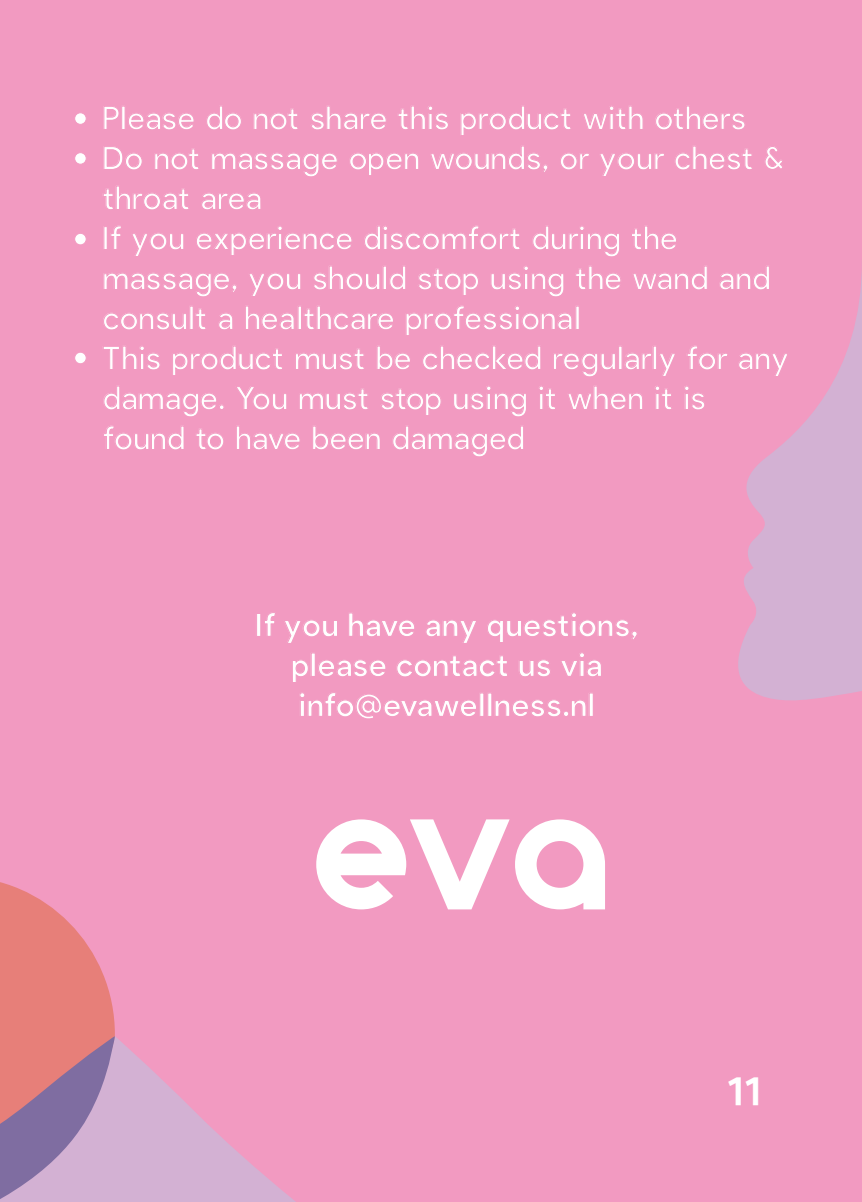
<style>
.page{position:relative;width:862px;height:1202px;background:#f29ac1}
.page>*{position:absolute;margin:0;border:0;box-sizing:border-box;transform-origin:0 0}
.t1{font:700 180px "Diameter";color:#fff}
.t2{font:600 40px "Pulp Display";color:#fff}
.t3{font:32px/40px "Pulp Display";color:#fff}
.t4{font:600 32px/40px "Pulp Display";color:#fff;text-align:center}
</style>
<div class="page">
<div style="left:75px;top:113px;width:11px;height:11px;background:#fff;border-radius:50%"></div>
<div style="left:74px;top:113px;width:12px;height:12px;border:1px solid #f29ac1;border-radius:50%"></div>
<div style="left:75px;top:153px;width:11px;height:11px;background:#fff;border-radius:50%"></div>
<div style="left:74px;top:152px;width:12px;height:12px;border:1px solid #f29ac1;border-radius:50%"></div>
<div style="left:75px;top:233px;width:11px;height:12px;background:#fff;border-radius:50%"></div>
<div style="left:74px;top:233px;width:12px;height:12px;border:1px solid #f29ac1;border-radius:50%"></div>
<div style="left:75px;top:352px;width:11px;height:12px;background:#fff;border-radius:50%"></div>
<div style="left:74px;top:352px;width:12px;height:12px;border:1px solid #f29ac1;border-radius:50%"></div>
<svg style="left:115px;top:1037px;width:181px;height:165px"></svg>
<svg style="left:0;top:882px;width:115px;height:320px;background:#cf8799"></svg>
<svg style="left:738px;top:273px;width:124px;height:428px;fill:#d3b1d3"></svg>
<p class="t3" style="left:103px;top:101px;width:687px">Please do not share this product with others Do not massage open wounds, or your chest &amp; throat area<br>If you experience discomfort during the massage, you should stop using the wand and consult a healthcare professional<br>This product must be checked regularly for any damage. You must stop using it when it is found to have been damaged</p>
<p class="t4" style="left:255px;top:608px;width:385px">If you have any questions, please contact us via info@evawellness.nl</p>
<h1 class="t1" style="left:307px;top:774px;width:308px">eva</h1>
<p class="t2" style="left:727px;top:1074px;width:36px">11</p>
</div>
